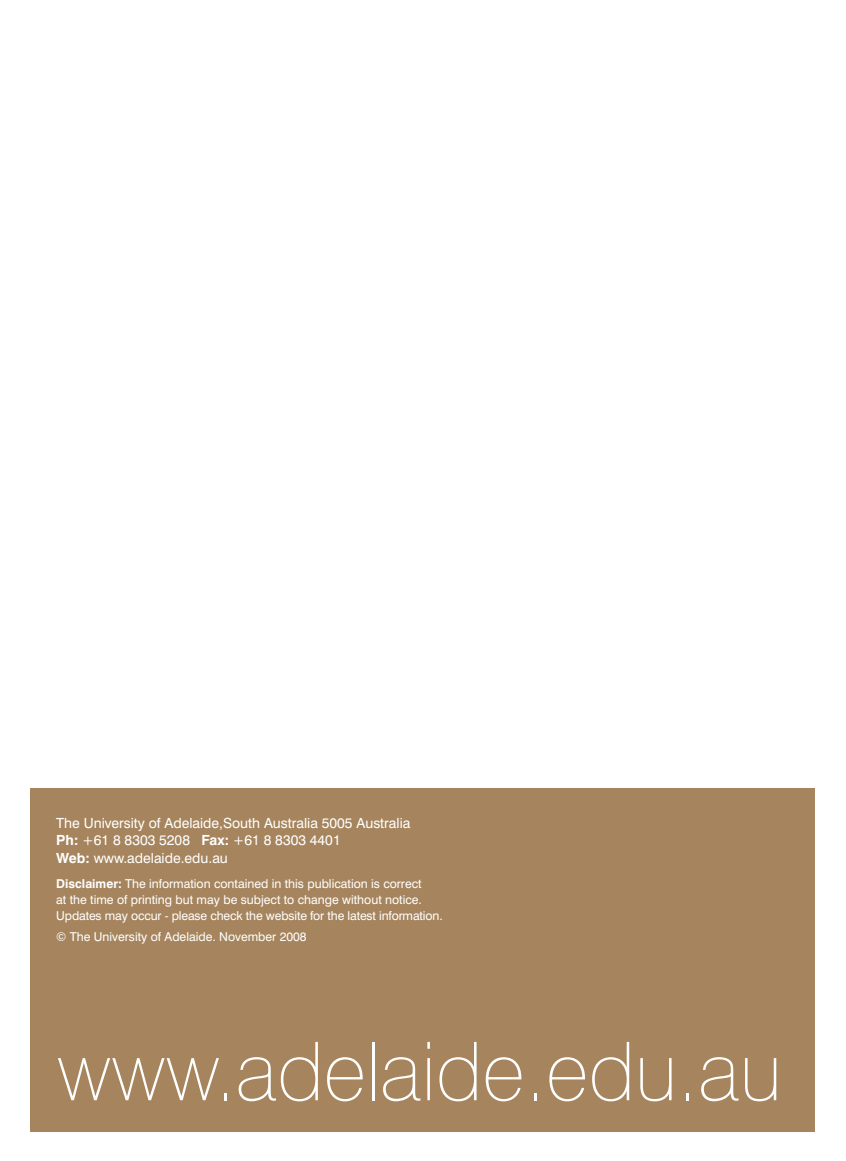
<style>
.page{position:relative;width:846px;height:1161px;background:#fff}
.page>*{position:absolute;margin:0;border:0;box-sizing:border-box;transform-origin:0 0}
.t1{font:100 81.2px "Swiss 721 BT";color:#fff}
.t2{font:14px/17.5px "Swiss 721 BT";color:#fff}
.t3{font:12.25px/15.8px "Swiss 721 BT";color:#fff}
.s1{font-weight:700}
</style>
<div class="page">
<div style="left:30px;top:788px;width:784px;height:343px;background:#a6855e"></div>
<p class="t2" style="left:56px;top:815px;width:355px">The University of Adelaide,South Australia 5005 Australia<br><span class="s1">Ph:</span> +61 8 8303 5208 <span class="s1">Fax:</span> +61 8 8303 4401<br><span class="s1">Web:</span> www.adelaide.edu.au</p>
<p class="t3" style="left:56px;top:877px;width:388px"><span class="s1">Disclaimer:</span> The information contained in this publication is correct<br>at the time of printing but may be subject to change without notice.<br>Updates may occur - please check the website for the latest information.</p>
<p class="t3" style="left:56px;top:929px;width:252px">© The University of Adelaide. November 2008</p>
<h1 class="t1" style="left:57px;top:1041px;width:726px">www.adelaide.edu.au</h1>
</div>
